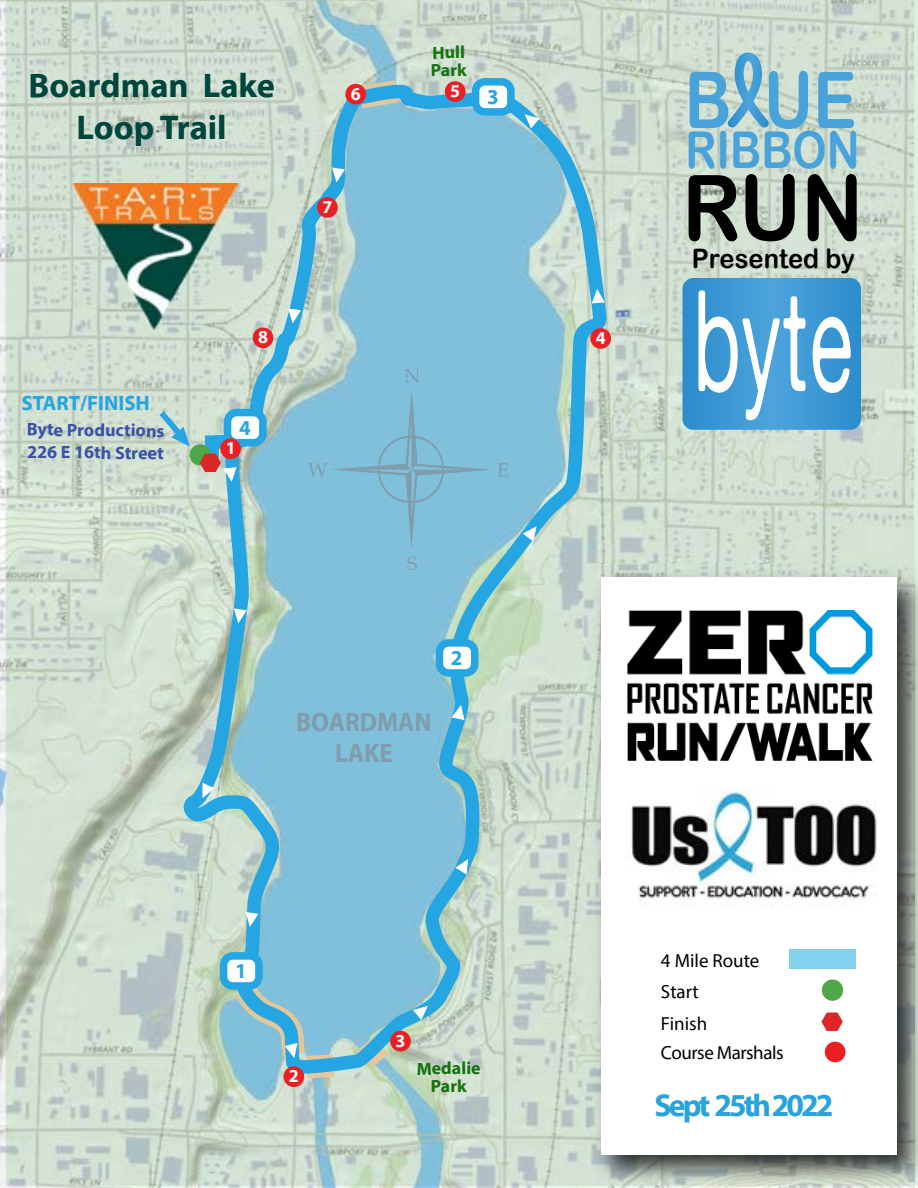
<style>
.page{position:relative;width:918px;height:1188px;background:#fff}
.page>*{position:absolute;margin:0;border:0;box-sizing:border-box;transform-origin:0 0}
.t1{font:90.9px "Arial Rounded MT Bold";color:#010101;scale:.9 1}
.t2{font:78.3px "Arial Rounded MT Bold";color:#49a3da;scale:.83 1}
.t3{font:50.85px "Arial Rounded MT Bold";color:#49a3da;scale:.85 1}
.t4{font:700 34.5px/41.4px "Myriad Pro";color:#00463c;text-align:center}
.t5{font:700 31.65px "Myriad Pro";letter-spacing:-.09em;color:#28a4dd}
.t6{font:700 27px/31.2px "Myriad Pro";color:#7f9dad;text-align:center;scale:.92 1}
.t7{font:26.85px "Arial Rounded MT Bold";color:#010101;scale:.95 1}
.t8{font:700 21px "Myriad Pro";color:#25a6e2}
.t9{font:700 20.7px "Myriad Pro";color:#25a6e2}
.t10{font:19.05px/29px "Myriad Pro";letter-spacing:-.025em;color:#000}
.t11{font:19.05px "Myriad Pro";letter-spacing:-.005em;color:#000}
.t12{font:700 18px/22.5px "Myriad Pro";color:#3a53a5}
.t13{font:700 18px "Myriad Pro";color:#fff}
.t14{font:700 17.85px/17.9px "Myriad Pro";color:#15720d}
</style>
<div class="page">
<img style="left:0;top:0;width:52px;height:1188px">
<img style="left:52px;top:1186px;width:863px;height:2px">
<hr style="left:914px;top:0;width:4px;height:563px;background:#deeedf">
<img style="left:5px;top:0;width:909px;height:214px">
<img style="left:5px;top:214px;width:106px;height:972px">
<img style="left:611px;top:214px;width:303px;height:349px">
<img style="left:111px;top:330px;width:107px;height:856px">
<img style="left:218px;top:1085px;width:369px;height:101px">
<svg style="left:335px;top:65px;width:88px;height:13px"></svg>
<svg style="left:169px;top:78px;width:442px;height:1007px;background:#a0cad2"></svg>
<svg style="left:405px;top:369px;width:15px;height:14px"></svg>
<svg style="left:498px;top:463px;width:10px;height:14px"></svg>
<svg style="left:308px;top:390px;width:184px;height:183px;background:#80bed8"></svg>
<svg style="left:159px;top:411px;width:31px;height:36px"></svg>
<img style="left:587px;top:1186px;width:327px;height:2px">
<img style="left:587px;top:563px;width:331px;height:623px">
<div style="left:601px;top:577px;width:296px;height:578px;background:#fff"></div>
<div style="left:822px;top:979px;width:21px;height:22px;background:#4ea847;border-radius:50%"></div>
<svg style="left:821px;top:1013px;width:22px;height:18px"></svg>
<div style="left:789px;top:950px;width:67px;height:19px;background:#82d2ee"></div>
<svg style="left:727px;top:53px;width:42px;height:75px;background:#91c0d1"></svg>
<svg style="left:682px;top:278px;width:179px;height:152px"></svg>
<div style="left:224px;top:956px;width:35px;height:30px;background:#fff;border-radius:9px"></div>
<div style="left:220px;top:952px;width:43px;height:38px;border:8px solid #25a6e2;border-radius:9px"></div>
<div style="left:439px;top:643px;width:36px;height:30px;background:#fff;border-radius:9px"></div>
<div style="left:436px;top:639px;width:43px;height:38px;border:8px solid #25a6e2;border-radius:9px"></div>
<div style="left:476px;top:82px;width:35px;height:30px;background:#fff;border-radius:9px"></div>
<div style="left:472px;top:78px;width:43px;height:38px;border:8px solid #25a6e2;border-radius:9px"></div>
<div style="left:228px;top:413px;width:35px;height:30px;background:#fff;border-radius:9px"></div>
<div style="left:224px;top:409px;width:43px;height:37px;border:8px solid #25a6e2;border-radius:9px"></div>
<svg style="left:234px;top:608px;width:13px;height:15px"></svg>
<svg style="left:202px;top:783px;width:12px;height:15px"></svg>
<svg style="left:246px;top:912px;width:12px;height:15px"></svg>
<svg style="left:223px;top:969px;width:205px;height:122px;background:#88c2d4"></svg>
<svg style="left:455px;top:859px;width:13px;height:15px"></svg>
<svg style="left:452px;top:705px;width:13px;height:15px"></svg>
<svg style="left:523px;top:526px;width:14px;height:15px"></svg>
<svg style="left:592px;top:289px;width:13px;height:14px"></svg>
<svg style="left:525px;top:114px;width:15px;height:14px"></svg>
<svg style="left:332px;top:168px;width:13px;height:14px"></svg>
<img style="left:73px;top:183px;width:165px;height:147px">
<div style="left:190px;top:444px;width:21px;height:22px;background:#4ea847;border-radius:50%"></div>
<svg style="left:200px;top:454px;width:37px;height:28px"></svg>
<svg style="left:288px;top:308px;width:13px;height:15px"></svg>
<img style="left:628px;top:611px;width:244px;height:149px">
<img style="left:631px;top:789px;width:246px;height:111px">
<div style="left:220px;top:438px;width:21px;height:21px;background:#ec2024;border-radius:50%"></div>
<div style="left:283px;top:1066px;width:21px;height:21px;background:#ec2024;border-radius:50%"></div>
<div style="left:390px;top:1031px;width:21px;height:20px;background:#ec2024;border-radius:50%"></div>
<div style="left:590px;top:328px;width:21px;height:21px;background:#ec2024;border-radius:50%"></div>
<div style="left:445px;top:81px;width:20px;height:21px;background:#ec2024;border-radius:50%"></div>
<div style="left:345px;top:84px;width:21px;height:20px;background:#ec2024;border-radius:50%"></div>
<div style="left:317px;top:197px;width:21px;height:21px;background:#ec2024;border-radius:50%"></div>
<div style="left:253px;top:327px;width:20px;height:21px;background:#ec2024;border-radius:50%"></div>
<div style="left:825px;top:1042px;width:20px;height:20px;background:#ec2024;border-radius:50%"></div>
<h3 class="t4" style="left:28px;top:64px;width:248px">Boardman Lake<br>Loop Trail</h3>
<p class="t9" style="left:22px;top:390px;width:130px">START/FINISH</p>
<p class="t12" style="left:27px;top:417px;width:139px;rotate:1deg">Byte Productions<br>226 E 16th Street</p>
<p class="t13" style="left:258px;top:325px;width:11px">8</p>
<p class="t8" style="left:239px;top:414px;width:13px">4</p>
<p class="t13" style="left:226px;top:436px;width:11px">1</p>
<p class="t14" style="left:430px;top:43px;width:37px;rotate:-1deg">Hull<br>Park</p>
<p class="t13" style="left:351px;top:82px;width:11px">6</p>
<p class="t13" style="left:450px;top:79px;width:11px">5</p>
<p class="t8" style="left:487px;top:83px;width:13px">3</p>
<p class="t13" style="left:323px;top:195px;width:11px">7</p>
<h3 class="t6" style="left:296px;top:705px;width:149px">BOARDMAN<br>LAKE</h3>
<p class="t8" style="left:451px;top:644px;width:13px">2</p>
<p class="t8" style="left:235px;top:957px;width:13px">1</p>
<p class="t13" style="left:289px;top:1064px;width:11px">2</p>
<p class="t13" style="left:396px;top:1029px;width:11px">3</p>
<p class="t14" style="left:416px;top:1059px;width:65px;text-align:center;rotate:-1deg">Medalie<br>Park</p>
<p class="t13" style="left:596px;top:326px;width:11px">4</p>
<h2 class="t2" style="left:685px;top:54px;width:208px">B UE</h2>
<h3 class="t3" style="left:685px;top:120px;width:207px">RIBBON</h3>
<h1 class="t1" style="left:682px;top:154px;width:203px">RUN</h1>
<h3 class="t7" style="left:692px;top:243px;width:173px">Presented by</h3>
<p class="t11" style="left:661px;top:948px;width:100px">4 Mile Route</p>
<p class="t11" style="left:661px;top:980px;width:39px">Start</p>
<p class="t10" style="left:661px;top:1009px;width:124px">Finish<br>Course Marshals</p>
<h3 class="t5" style="left:655px;top:1085px;width:180px">Sept 25th 2022</h3>
</div>
